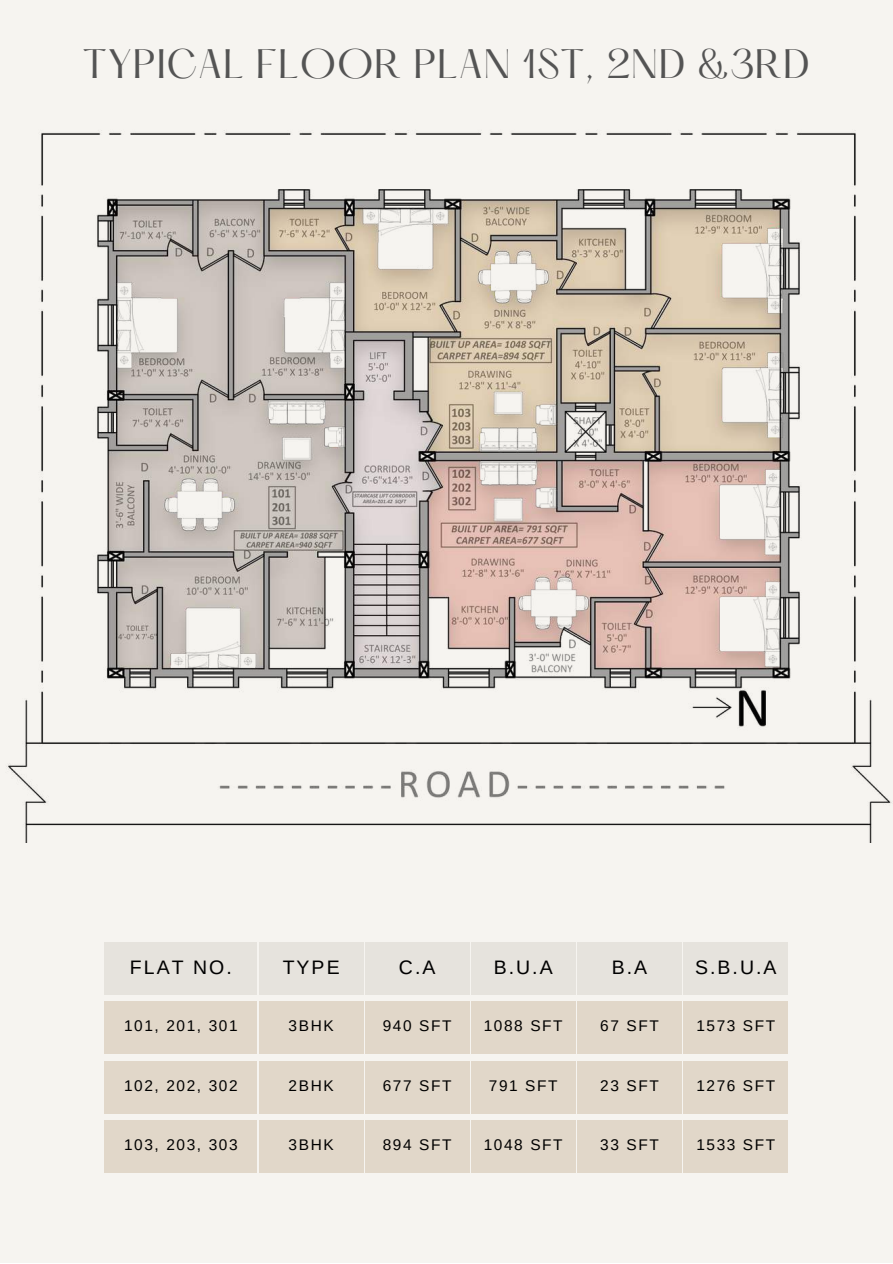
<style>
.page{position:relative;width:893px;height:1264px;background:#fff}
.page>*{position:absolute;margin:0;border:0;box-sizing:border-box;transform-origin:0 0}
.t1{font:36px "Hatton";letter-spacing:.02em;color:#545454}
.t2{font:19.5px "Arimo";letter-spacing:.105em;color:#000}
.t3{font:15.45px "Arimo";letter-spacing:.105em;color:#000}
</style>
<div class="page">
<div style="left:0;top:0;width:892px;height:1262px;background:#f6f4f0"></div>
<img style="left:6px;top:130px;width:886px;height:712px">
<div style="left:105px;top:941px;width:152px;height:53px;background:#e6e3dd"></div>
<div style="left:259px;top:941px;width:104px;height:53px;background:#e6e3dd"></div>
<div style="left:365px;top:941px;width:104px;height:53px;background:#e6e3dd"></div>
<div style="left:471px;top:941px;width:104px;height:53px;background:#e6e3dd"></div>
<div style="left:577px;top:941px;width:104px;height:53px;background:#e6e3dd"></div>
<div style="left:683px;top:941px;width:104px;height:53px;background:#e6e3dd"></div>
<div style="left:105px;top:1001px;width:152px;height:52px;background:#e1d7c9"></div>
<div style="left:259px;top:1001px;width:104px;height:52px;background:#e1d7c9"></div>
<div style="left:365px;top:1001px;width:104px;height:52px;background:#e1d7c9"></div>
<div style="left:471px;top:1001px;width:104px;height:52px;background:#e1d7c9"></div>
<div style="left:577px;top:1001px;width:104px;height:52px;background:#e1d7c9"></div>
<div style="left:683px;top:1001px;width:104px;height:52px;background:#e1d7c9"></div>
<div style="left:105px;top:1060px;width:152px;height:53px;background:#e1d7c9"></div>
<div style="left:259px;top:1060px;width:104px;height:53px;background:#e1d7c9"></div>
<div style="left:365px;top:1060px;width:104px;height:53px;background:#e1d7c9"></div>
<div style="left:471px;top:1060px;width:104px;height:53px;background:#e1d7c9"></div>
<div style="left:577px;top:1060px;width:104px;height:53px;background:#e1d7c9"></div>
<div style="left:683px;top:1060px;width:104px;height:53px;background:#e1d7c9"></div>
<div style="left:105px;top:1120px;width:152px;height:53px;background:#e1d7c9"></div>
<div style="left:259px;top:1120px;width:104px;height:53px;background:#e1d7c9"></div>
<div style="left:365px;top:1120px;width:104px;height:53px;background:#e1d7c9"></div>
<div style="left:471px;top:1120px;width:104px;height:53px;background:#e1d7c9"></div>
<div style="left:577px;top:1120px;width:104px;height:53px;background:#e1d7c9"></div>
<div style="left:683px;top:1120px;width:104px;height:53px;background:#e1d7c9"></div>
<h1 class="t1" style="left:83px;top:47px;width:728px">TYPICAL FLOOR PLAN 1ST, 2ND &amp;3RD</h1>
<p class="t2" style="left:130px;top:956px;width:103px">FLAT NO.</p>
<p class="t2" style="left:283px;top:956px;width:58px">TYPE</p>
<p class="t2" style="left:399px;top:956px;width:38px">C.A</p>
<p class="t2" style="left:493px;top:956px;width:60px">B.U.A</p>
<p class="t2" style="left:611px;top:956px;width:37px">B.A</p>
<p class="t2" style="left:695px;top:956px;width:83px">S.B.U.A</p>
<p class="t3" style="left:124px;top:1017px;width:115px">101, 201, 301</p>
<p class="t3" style="left:288px;top:1017px;width:47px">3BHK</p>
<p class="t3" style="left:383px;top:1017px;width:70px">940 SFT</p>
<p class="t3" style="left:483px;top:1017px;width:80px">1088 SFT</p>
<p class="t3" style="left:600px;top:1017px;width:60px">67 SFT</p>
<p class="t3" style="left:696px;top:1017px;width:80px">1573 SFT</p>
<p class="t3" style="left:124px;top:1076px;width:115px">102, 202, 302</p>
<p class="t3" style="left:288px;top:1076px;width:47px">2BHK</p>
<p class="t3" style="left:383px;top:1076px;width:70px">677 SFT</p>
<p class="t3" style="left:489px;top:1076px;width:70px">791 SFT</p>
<p class="t3" style="left:600px;top:1076px;width:60px">23 SFT</p>
<p class="t3" style="left:696px;top:1076px;width:80px">1276 SFT</p>
<p class="t3" style="left:124px;top:1136px;width:115px">103, 203, 303</p>
<p class="t3" style="left:288px;top:1136px;width:47px">3BHK</p>
<p class="t3" style="left:383px;top:1136px;width:70px">894 SFT</p>
<p class="t3" style="left:483px;top:1136px;width:80px">1048 SFT</p>
<p class="t3" style="left:600px;top:1136px;width:60px">33 SFT</p>
<p class="t3" style="left:696px;top:1136px;width:80px">1533 SFT</p>
</div>
